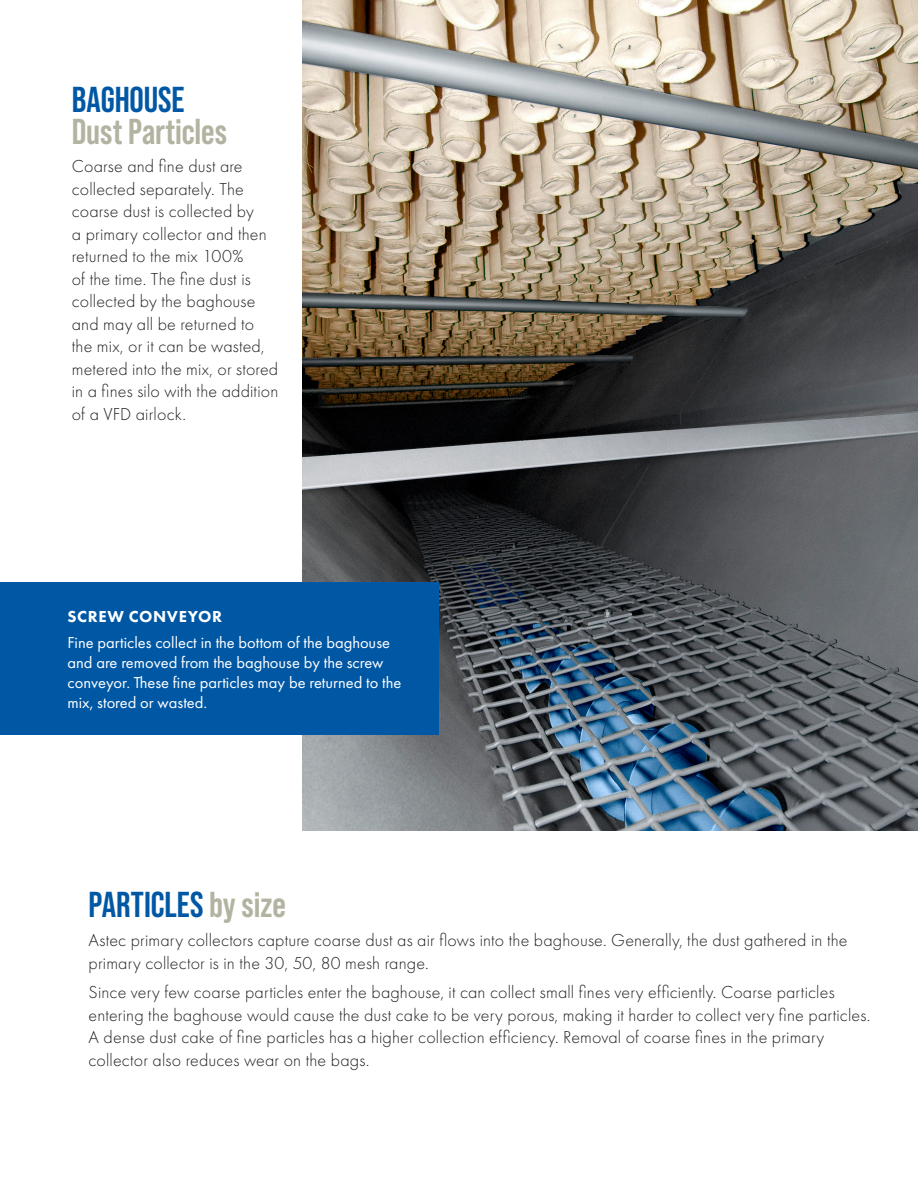
<style>
.page{position:relative;width:918px;height:1188px;background:#fff}
.page>*{position:absolute;margin:0;border:0;box-sizing:border-box;transform-origin:0 0}
.t1{font:700 36px "Bebas Neue Pro";color:#0058a5}
.t2{font:700 36px "Bebas Neue Pro";letter-spacing:-.005em;color:#b3b3a1}
.t3{font:300 18px/22.5px "Futura PT";letter-spacing:.01em;color:#231f20}
.t4{font:16.5px/19.8px "Futura PT";color:#fff}
.t5{font:800 16.5px "Futura PT";letter-spacing:.035em;color:#fff}
.s1{color:#b3b3a1}
</style>
<div class="page">
<img style="left:302px;top:0;width:616px;height:831px">
<div style="left:0;top:582px;width:438px;height:153px;background:#0058a5"></div>
<p class="t1" style="left:72px;top:79px;width:114px">BAGHOUSE</p>
<p class="t2" style="left:72px;top:111px;width:157px">Dust Particles</p>
<p class="t3" style="left:72px;top:155px;width:208px">Coarse and fine dust are collected separately. The coarse dust is collected by<br>a primary collector and then returned to the mix 100%<br>of the time. The fine dust is collected by the baghouse and may all be returned to the mix, or it can be wasted, metered into the mix, or stored in a fines silo with the addition of a VFD airlock.</p>
<p class="t5" style="left:68px;top:606px;width:156px">SCREW CONVEYOR</p>
<p class="t4" style="left:68px;top:633px;width:335px">Fine particles collect in the bottom of the baghouse and are removed from the baghouse by the screw conveyor. These fine particles may be returned to the mix, stored or wasted.</p>
<p class="t1" style="left:89px;top:884px;width:199px">PARTICLES <span class="s1">by size</span></p>
<p class="t3" style="left:89px;top:929px;width:761px">Astec primary collectors capture coarse dust as air flows into the baghouse. Generally, the dust gathered in the primary collector is in the 30, 50, 80 mesh range.</p>
<p class="t3" style="left:89px;top:981px;width:784px">Since very few coarse particles enter the baghouse, it can collect small fines very efficiently. Coarse particles entering the baghouse would cause the dust cake to be very porous, making it harder to collect very fine particles.<br>A dense dust cake of fine particles has a higher collection efficiency. Removal of coarse fines in the primary collector also reduces wear on the bags.</p>
</div>
